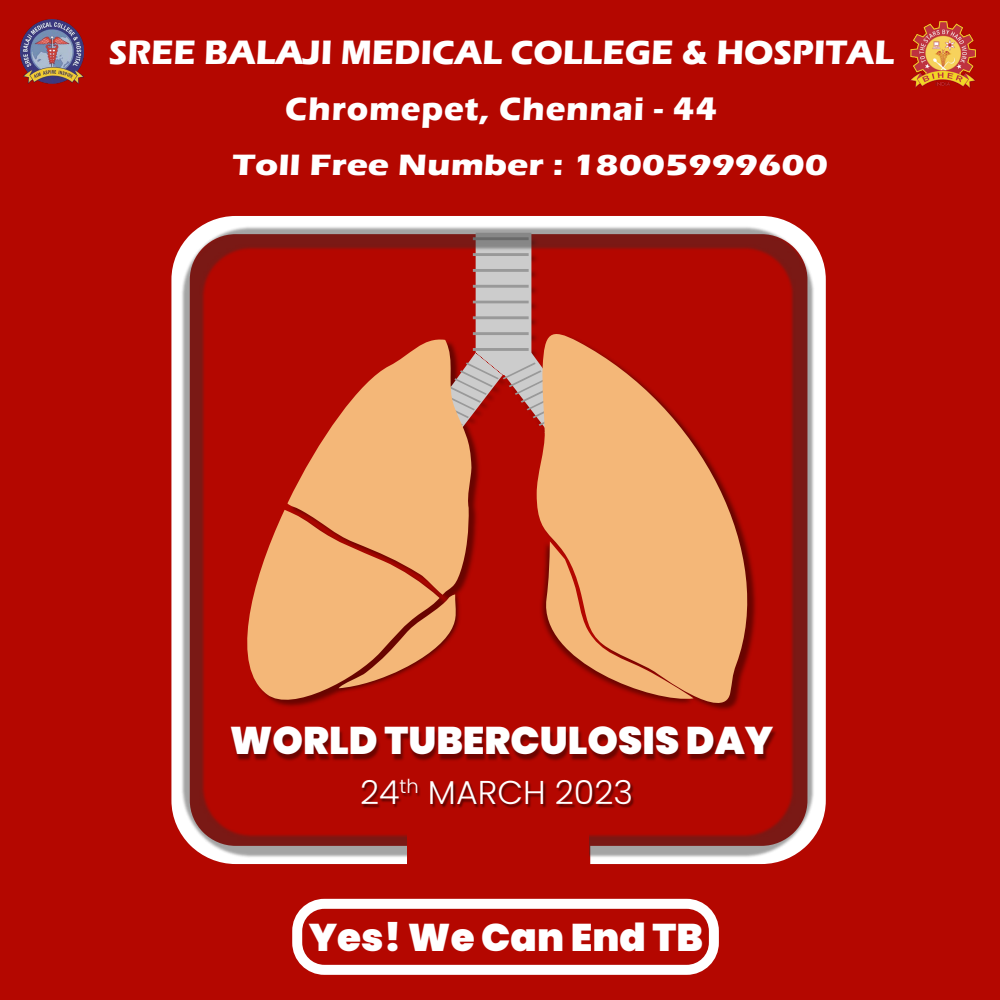
<style>
.page{position:relative;width:1000px;height:1000px;background:#b40700}
.page>*{position:absolute;margin:0;border:0;box-sizing:border-box;transform-origin:0 0}
.t1{font:900 38.6px "Poppins";color:#fff}
.t2{font:700 35px "Eras ITC";color:#fff}
.t3{font:700 33.6px "Eras ITC";letter-spacing:.025em;color:#fff}
.t4{font:300 33px "Poppins";color:#fff}
.t5{font:700 30.4px "Eras ITC";color:#fff;scale:1.18 1}
</style>
<div class="page">
<img style="left:171px;top:216px;width:655px;height:709px">
<svg style="left:538px;top:541px;width:156px;height:163px"></svg>
<svg style="left:339px;top:594px;width:119px;height:94px"></svg>
<div style="left:407px;top:825px;width:182px;height:58px;background:#b40700"></div>
<img style="left:20px;top:19px;width:63px;height:64px">
<img style="left:910px;top:21px;width:67px;height:67px">
<div style="left:292px;top:899px;width:427px;height:76px;border:10px solid #fff;border-radius:27px"></div>
<p class="t2" style="left:109px;top:33px;width:787px">SREE BALAJI MEDICAL COLLEGE &amp; HOSPITAL</p>
<p class="t3" style="left:285px;top:90px;width:433px">Chromepet, Chennai - 44</p>
<p class="t5" style="left:233px;top:148px;width:506px">Toll Free Number : 18005999600</p>
<p class="t1" style="left:230px;top:718px;width:545px">WORLD TUBERCULOSIS DAY</p>
<p class="t4" style="left:360px;top:773px;width:274px">24<sup>th</sup> MARCH 2023</p>
<p class="t1" style="left:309px;top:915px;width:396px">Yes! We Can End TB</p>
</div>
